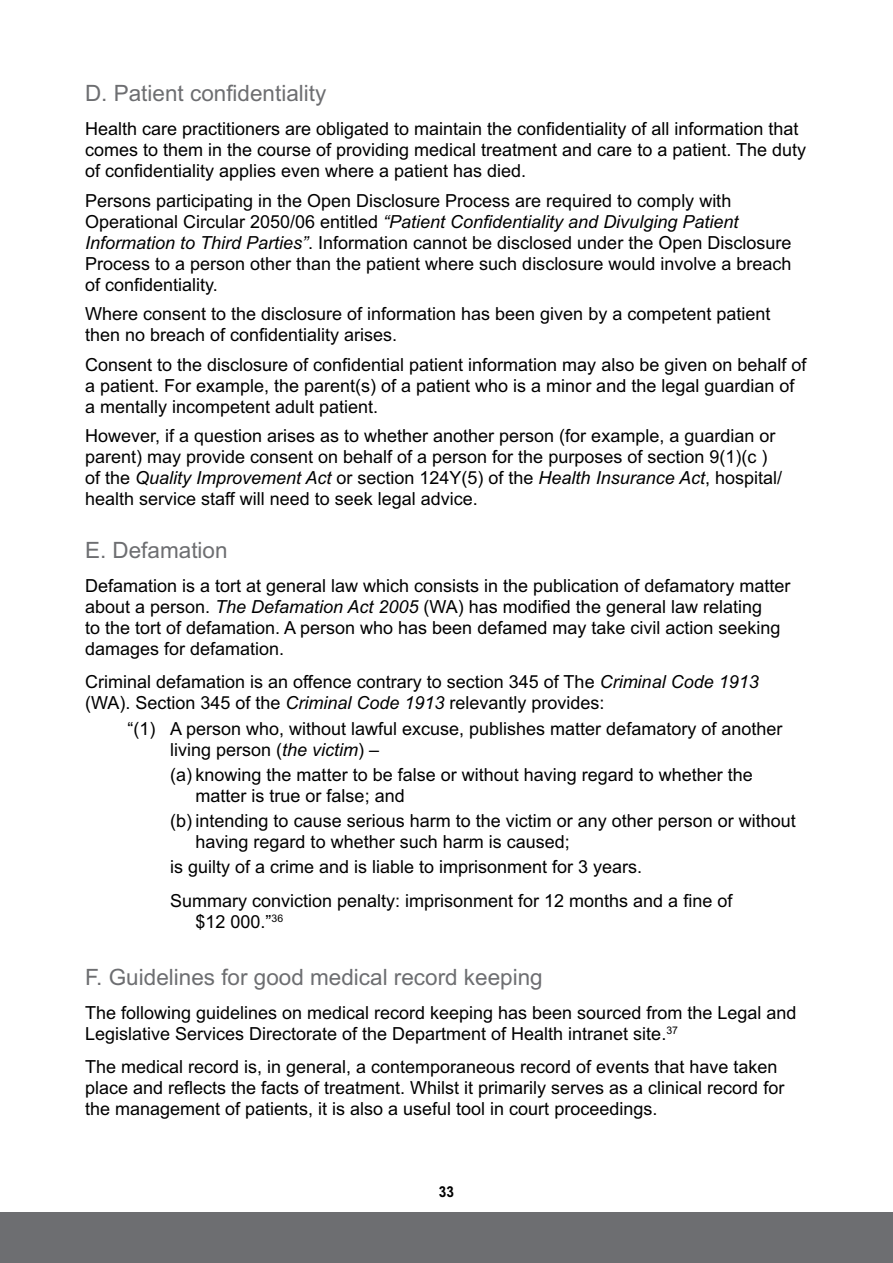
<style>
.page{position:relative;width:893px;height:1263px;background:#fff}
.page>*{position:absolute;margin:0;border:0;box-sizing:border-box;transform-origin:0 0}
.t1{font:22.5px "Arial";color:#6d6e71}
.t2{font:18px/21px "Arial";color:#000}
.t3{font:700 condensed 15px "Arial MT Std";color:#000}
.s1{font-style:italic}
</style>
<div class="page">
<div style="left:0;top:1212px;width:893px;height:51px;background:#6d6e71"></div>
<p class="t1" style="left:85px;top:81px;width:243px">D. Patient confidentiality</p>
<p class="t2" style="left:85px;top:118px;width:723px">Health care practitioners are obligated to maintain the confidentiality of all information that comes to them in the course of providing medical treatment and care to a patient. The duty of confidentiality applies even where a patient has died.</p>
<p class="t2" style="left:85px;top:190px;width:708px">Persons participating in the Open Disclosure Process are required to comply with Operational Circular 2050/06 entitled <span class="s1">“Patient Confidentiality and Divulging Patient Information to Third Parties”</span>. Information cannot be disclosed under the Open Disclosure Process to a person other than the patient where such disclosure would involve a breach of confidentiality.</p>
<p class="t2" style="left:85px;top:303px;width:687px">Where consent to the disclosure of information has been given by a competent patient then no breach of confidentiality arises.</p>
<p class="t2" style="left:85px;top:354px;width:723px">Consent to the disclosure of confidential patient information may also be given on behalf of a patient. For example, the parent(s) of a patient who is a minor and the legal guardian of a mentally incompetent adult patient.</p>
<p class="t2" style="left:85px;top:426px;width:698px">However, if a question arises as to whether another person (for example, a guardian or parent) may provide consent on behalf of a person for the purposes of section 9(1)(c ) of the <span class="s1">Quality Improvement Act</span> or section 124Y(5) of the <span class="s1">Health Insurance Act</span>, hospital/ health service staff will need to seek legal advice.</p>
<p class="t1" style="left:85px;top:537px;width:144px">E. Defamation</p>
<p class="t2" style="left:85px;top:575px;width:707px">Defamation is a tort at general law which consists in the publication of defamatory matter about a person. <span class="s1">The Defamation Act 2005</span> (WA) has modified the general law relating<br>to the tort of defamation. A person who has been defamed may take civil action seeking damages for defamation.</p>
<p class="t2" style="left:85px;top:671px;width:675px">Criminal defamation is an offence contrary to section 345 of The <span class="s1">Criminal Code 1913 </span>(WA). Section 345 of the <span class="s1">Criminal Code 1913</span> relevantly provides:</p>
<p class="t2" style="left:170px;top:718px;width:614px;text-indent:-43px">“(1) A person who, without lawful excuse, publishes matter defamatory of another living person (<span class="s1">the victim</span>) –</p>
<p class="t2" style="left:196px;top:764px;width:559px;text-indent:-26px">(a) knowing the matter to be false or without having regard to whether the matter is true or false; and</p>
<p class="t2" style="left:196px;top:810px;width:602px;text-indent:-26px">(b) intending to cause serious harm to the victim or any other person or without having regard to whether such harm is caused;</p>
<p class="t2" style="left:170px;top:850px;width:564px;line-height:33.8px">is guilty of a crime and is liable to imprisonment for 3 years.<br>Summary conviction penalty: imprisonment for 12 months and a fine of</p>
<p class="t2" style="left:196px;top:911px;width:89px">$12 000.”<sup>36</sup></p>
<p class="t1" style="left:85px;top:964px;width:459px">F. Guidelines for good medical record keeping</p>
<p class="t2" style="left:85px;top:1002px;width:713px">The following guidelines on medical record keeping has been sourced from the Legal and<br>Legislative Services Directorate of the Department of Health intranet site.<sup>37</sup></p>
<p class="t2" style="left:85px;top:1057px;width:701px">The medical record is, in general, a contemporaneous record of events that have taken place and reflects the facts of treatment. Whilst it primarily serves as a clinical record for the management of patients, it is also a useful tool in court proceedings.</p>
<p class="t3" style="left:439px;top:1183px;width:16px">33</p>
</div>
